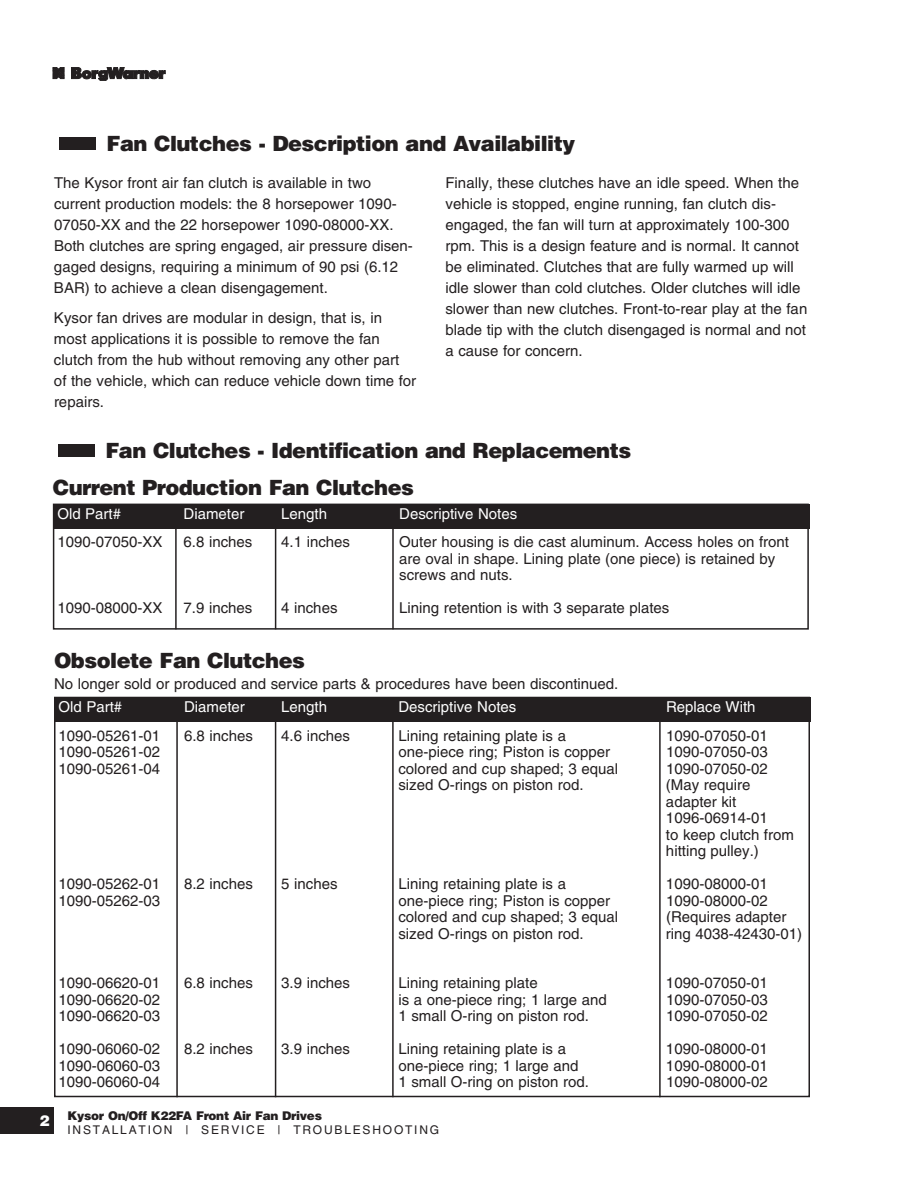
<style>
.page{position:relative;width:918px;height:1188px;background:#fff}
.page>*{position:absolute;margin:0;border:0;box-sizing:border-box;transform-origin:0 0}
.t1{font:900 21px "Helvetica LT Std";letter-spacing:-.025em;color:#231f20}
.t2{font:15px/21px "Helvetica LT Std";color:#231f20}
.t3{font:15px "Helvetica LT Std";color:#fff}
.t4{font:900 15px "Helvetica LT Std";color:#fff}
.t5{font:12px "Helvetica LT Std";letter-spacing:.15em;color:#231f20}
.t6{font:900 12px "Helvetica LT Std";letter-spacing:-.025em;color:#231f20}
</style>
<div class="page">
<svg style="left:71px;top:67px;width:94px;height:14px"></svg>
<svg style="left:53px;top:67px;width:11px;height:12px"></svg>
<div style="left:0;top:1107px;width:54px;height:27px;background:#231f20"></div>
<div style="left:55px;top:697px;width:756px;height:24px;background:#231f20"></div>
<div style="left:54px;top:697px;width:756px;height:400px;border:2px solid #231f20"></div>
<hr style="left:176px;top:718px;width:2px;height:379px;background:#231f20">
<hr style="left:275px;top:718px;width:1px;height:379px;background:#231f20">
<hr style="left:392px;top:718px;width:2px;height:379px;background:#231f20">
<hr style="left:659px;top:718px;width:2px;height:379px;background:#231f20">
<div style="left:54px;top:504px;width:756px;height:24px;background:#231f20"></div>
<div style="left:53px;top:504px;width:756px;height:126px;border:2px solid #231f20"></div>
<hr style="left:175px;top:505px;width:2px;height:124px;background:#231f20">
<hr style="left:275px;top:505px;width:1px;height:124px;background:#231f20">
<hr style="left:392px;top:505px;width:2px;height:124px;background:#231f20">
<h1 class="t1" style="left:54px;top:130px;width:523px">■Fan Clutches - Description and Availability</h1>
<p class="t2" style="left:54px;top:172px;width:360px">The Kysor front air fan clutch is available in two current production models: the 8 horsepower 1090- 07050-XX and the 22 horsepower 1090-08000-XX.<br>Both clutches are spring engaged, air pressure disen&shy;gaged designs, requiring a minimum of 90 psi (6.12<br>BAR) to achieve a clean disengagement.</p>
<p class="t2" style="left:54px;top:307px;width:364px">Kysor fan drives are modular in design, that is, in most applications it is possible to remove the fan clutch from the hub without removing any other part<br>of the vehicle, which can reduce vehicle down time for repairs.</p>
<p class="t2" style="left:445px;top:172px;width:363px">Finally, these clutches have an idle speed. When the vehicle is stopped, engine running, fan clutch dis&shy;engaged, the fan will turn at approximately 100-300 rpm. This is a design feature and is normal. It cannot be eliminated. Clutches that are fully warmed up will idle slower than cold clutches. Older clutches will idle slower than new clutches. Front-to-rear play at the fan blade tip with the clutch disengaged is normal and not a cause for concern.</p>
<h1 class="t1" style="left:53px;top:437px;width:580px">■Fan Clutches - Identification and Replacements</h1>
<h1 class="t1" style="left:53px;top:473px;width:363px">Current Production Fan Clutches</h1>
<p class="t3" style="left:57px;top:505px;width:65px">Old Part#</p>
<p class="t3" style="left:184px;top:505px;width:62px">Diameter</p>
<p class="t3" style="left:281px;top:505px;width:47px">Length</p>
<p class="t3" style="left:399px;top:505px;width:119px">Descriptive Notes</p>
<p class="t2" style="left:57px;top:532px;width:107px">1090-07050-XX</p>
<p class="t2" style="left:184px;top:532px;width:70px">6.8 inches</p>
<p class="t2" style="left:281px;top:532px;width:70px">4.1 inches</p>
<p class="t2" style="left:399px;top:534px;width:391px;line-height:16.5px">Outer housing is die cast aluminum. Access holes on front are oval in shape. Lining plate (one piece) is retained by screws and nuts.</p>
<p class="t2" style="left:57px;top:598px;width:107px">1090-08000-XX</p>
<p class="t2" style="left:184px;top:598px;width:70px">7.9 inches</p>
<p class="t2" style="left:281px;top:598px;width:58px">4 inches</p>
<p class="t2" style="left:399px;top:598px;width:272px">Lining retention is with 3 separate plates</p>
<h1 class="t1" style="left:54px;top:646px;width:253px">Obsolete Fan Clutches</h1>
<p class="t2" style="left:54px;top:673px;width:566px">No longer sold or produced and service parts &amp; procedures have been discontinued.</p>
<p class="t4" style="left:39px;top:1111px;width:12px">2</p>
<p class="t3" style="left:58px;top:698px;width:65px">Old Part#</p>
<p class="t3" style="left:184px;top:698px;width:62px">Diameter</p>
<p class="t3" style="left:281px;top:698px;width:47px">Length</p>
<p class="t3" style="left:398px;top:698px;width:119px">Descriptive Notes</p>
<p class="t3" style="left:666px;top:698px;width:91px">Replace With</p>
<p class="t2" style="left:58px;top:725px;width:103px">1090-05261-01</p>
<p class="t2" style="left:184px;top:725px;width:70px">6.8 inches</p>
<p class="t2" style="left:281px;top:725px;width:70px">4.6 inches</p>
<p class="t2" style="left:398px;top:725px;width:169px">Lining retaining plate is a</p>
<p class="t2" style="left:666px;top:725px;width:103px">1090-07050-01</p>
<p class="t2" style="left:58px;top:741px;width:103px">1090-05261-02</p>
<p class="t2" style="left:398px;top:741px;width:213px">one-piece ring; Piston is copper</p>
<p class="t2" style="left:666px;top:741px;width:103px">1090-07050-03</p>
<p class="t2" style="left:58px;top:758px;width:103px">1090-05261-04</p>
<p class="t2" style="left:398px;top:758px;width:221px">colored and cup shaped; 3 equal</p>
<p class="t2" style="left:666px;top:758px;width:103px">1090-07050-02</p>
<p class="t2" style="left:398px;top:774px;width:187px">sized O-rings on piston rod.</p>
<p class="t2" style="left:666px;top:776px;width:129px;line-height:16.5px">(May require adapter kit<br>1096-06914-01<br>to keep clutch from hitting pulley.)</p>
<p class="t2" style="left:58px;top:873px;width:103px">1090-05262-01</p>
<p class="t2" style="left:184px;top:873px;width:70px">8.2 inches</p>
<p class="t2" style="left:281px;top:873px;width:58px">5 inches</p>
<p class="t2" style="left:398px;top:873px;width:169px">Lining retaining plate is a</p>
<p class="t2" style="left:666px;top:873px;width:103px">1090-08000-01</p>
<p class="t2" style="left:58px;top:890px;width:103px">1090-05262-03</p>
<p class="t2" style="left:398px;top:890px;width:213px">one-piece ring; Piston is copper</p>
<p class="t2" style="left:666px;top:890px;width:103px">1090-08000-02</p>
<p class="t2" style="left:398px;top:906px;width:221px">colored and cup shaped; 3 equal</p>
<p class="t2" style="left:666px;top:906px;width:122px">(Requires adapter</p>
<p class="t2" style="left:398px;top:923px;width:187px">sized O-rings on piston rod.</p>
<p class="t2" style="left:666px;top:923px;width:138px">ring 4038-42430-01)</p>
<p class="t2" style="left:58px;top:972px;width:103px">1090-06620-01</p>
<p class="t2" style="left:184px;top:972px;width:70px">6.8 inches</p>
<p class="t2" style="left:281px;top:972px;width:70px">3.9 inches</p>
<p class="t2" style="left:398px;top:972px;width:141px">Lining retaining plate</p>
<p class="t2" style="left:666px;top:972px;width:103px">1090-07050-01</p>
<p class="t2" style="left:58px;top:989px;width:103px">1090-06620-02</p>
<p class="t2" style="left:398px;top:989px;width:210px">is a one-piece ring; 1 large and</p>
<p class="t2" style="left:666px;top:989px;width:103px">1090-07050-03</p>
<p class="t2" style="left:58px;top:1005px;width:103px">1090-06620-03</p>
<p class="t2" style="left:398px;top:1005px;width:192px">1 small O-ring on piston rod.</p>
<p class="t2" style="left:666px;top:1005px;width:103px">1090-07050-02</p>
<p class="t2" style="left:58px;top:1038px;width:103px">1090-06060-02</p>
<p class="t2" style="left:184px;top:1038px;width:70px">8.2 inches</p>
<p class="t2" style="left:281px;top:1038px;width:70px">3.9 inches</p>
<p class="t2" style="left:398px;top:1038px;width:169px">Lining retaining plate is a</p>
<p class="t2" style="left:666px;top:1038px;width:103px">1090-08000-01</p>
<p class="t2" style="left:58px;top:1055px;width:103px">1090-06060-03</p>
<p class="t2" style="left:398px;top:1055px;width:182px">one-piece ring; 1 large and</p>
<p class="t2" style="left:666px;top:1055px;width:103px">1090-08000-01</p>
<p class="t2" style="left:58px;top:1071px;width:103px">1090-06060-04</p>
<p class="t2" style="left:398px;top:1071px;width:192px">1 small O-ring on piston rod.</p>
<p class="t2" style="left:666px;top:1071px;width:103px">1090-08000-02</p>
<p class="t6" style="left:68px;top:1107px;width:256px">Kysor On/Off K22FA Front Air Fan Drives</p>
<p class="t5" style="left:68px;top:1123px;width:373px">INSTALLATION | SERVICE | TROUBLESHOOTING</p>
</div>
